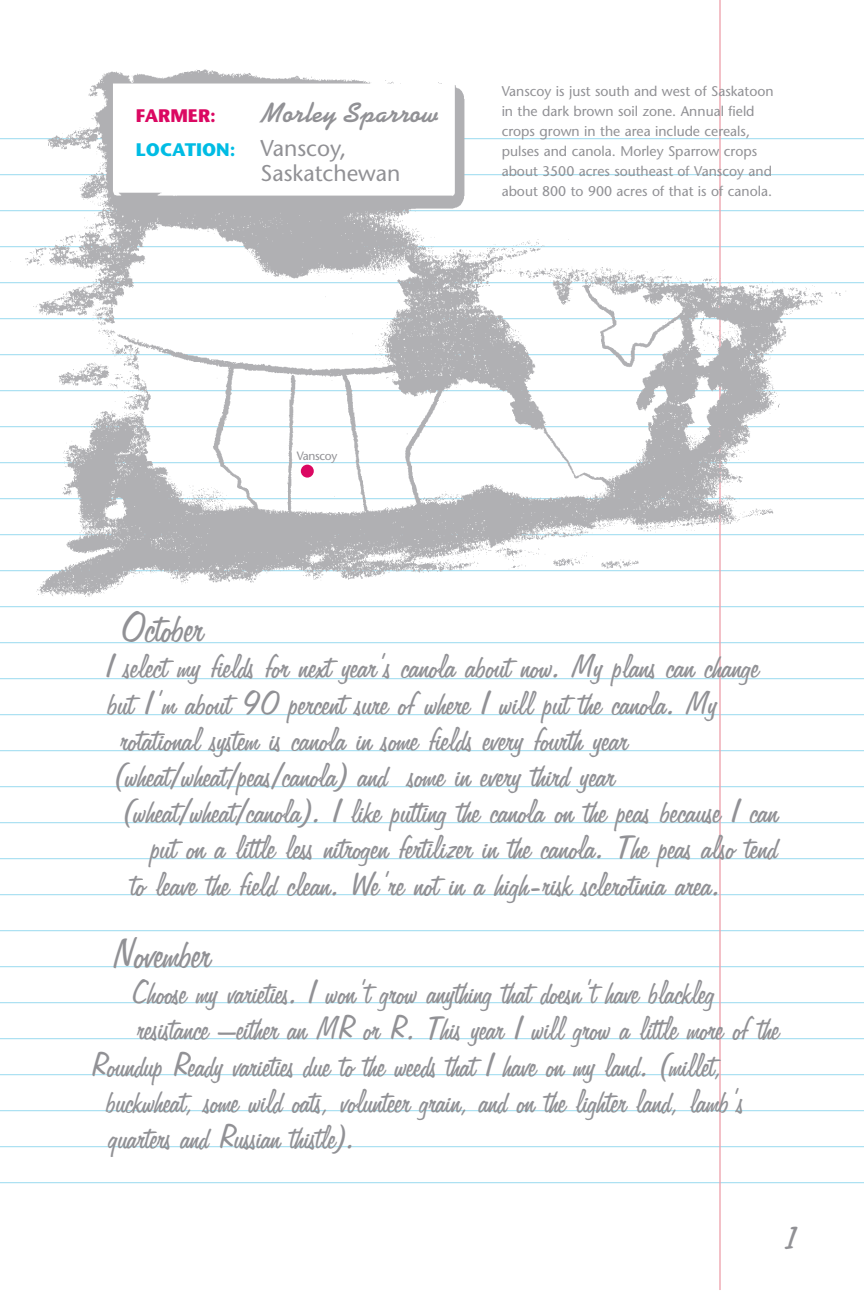
<style>
.page{position:relative;width:864px;height:1296px;background:#fff}
.page>*{position:absolute;margin:0;border:0;box-sizing:border-box;transform-origin:0 0}
.t1{font:48px "Freehand 575 BT Regular B";color:#919195;scale:.95 1}
.t2{font:38px "Freehand 575 BT Regular B";color:#919195}
.t3{font:38px "Freehand 575 BT Regular B";color:#919195;scale:.95 1}
.t4{font:36px "Freehand 575 BT Regular B";color:#919195}
.t5{font:700 28px "Kaufmann";letter-spacing:.02em;color:#919195}
.t6{font:22.8px "Stone Sans";color:#919195}
.t7{font:700 18.2px "Stone Sans";color:#00bce4}
.t8{font:700 18.2px "Stone Sans";color:#db0862}
.t9{font:14px/20px "Stone Sans";color:#919195}
.t10{font:12px "Stone Sans";letter-spacing:-.03em;color:#919195}
.s1{font-weight:400;font-size:22.8px;color:#919195}
</style>
<div class="page">
<hr style="left:0;top:642px;width:864px;height:1px;background:#abe0f2">
<hr style="left:0;top:678px;width:864px;height:1px;background:#abe0f2">
<hr style="left:0;top:714px;width:864px;height:1px;background:#abe0f2">
<hr style="left:0;top:750px;width:864px;height:1px;background:#abe0f2">
<hr style="left:0;top:786px;width:864px;height:1px;background:#abe0f2">
<hr style="left:0;top:822px;width:864px;height:1px;background:#abe0f2">
<hr style="left:0;top:858px;width:864px;height:1px;background:#abe0f2">
<hr style="left:0;top:894px;width:864px;height:1px;background:#abe0f2">
<hr style="left:0;top:930px;width:864px;height:1px;background:#abe0f2">
<hr style="left:0;top:966px;width:864px;height:1px;background:#abe0f2">
<hr style="left:0;top:1002px;width:864px;height:1px;background:#abe0f2">
<hr style="left:0;top:1038px;width:864px;height:1px;background:#abe0f2">
<hr style="left:0;top:1074px;width:864px;height:1px;background:#abe0f2">
<hr style="left:0;top:1110px;width:864px;height:1px;background:#abe0f2">
<hr style="left:0;top:1146px;width:864px;height:1px;background:#abe0f2">
<hr style="left:0;top:1182px;width:864px;height:1px;background:#abe0f2">
<hr style="left:719px;top:0;width:2px;height:1290px;background:#eea6b0">
<img style="left:0;top:47px;width:864px;height:567px">
<div style="left:301px;top:465px;width:13px;height:13px;background:#db0862;border-radius:50%"></div>
<p class="t8" style="left:136px;top:109px;width:82px">FARMER:</p>
<p class="t5" style="left:261px;top:102px;width:179px">Morley Sparrow</p>
<p class="t7" style="left:136px;top:143px;width:212px">LOCATION: <span class="s1">Vanscoy,</span></p>
<p class="t6" style="left:261px;top:164px;width:142px">Saskatchewan</p>
<p class="t9" style="left:502px;top:83px;width:274px">Vanscoy is just south and west of Saskatoon in the dark brown soil zone. Annual field crops grown in the area include cereals, pulses and canola. Morley Sparrow crops about 3500 acres southeast of Vanscoy and about 800 to 900 acres of that is of canola.</p>
<p class="t10" style="left:297px;top:452px;width:42px">Vanscoy</p>
<p class="t1" style="left:122px;top:597px;width:89px">October</p>
<p class="t2" style="left:107px;top:642px;width:655px">I select my fields for next year’s canola about now. My plans can change</p>
<p class="t2" style="left:109px;top:678px;width:611px">but I’m about 90 percent sure of where I will put the canola. My</p>
<p class="t2" style="left:122px;top:714px;width:509px">rotational system is canola in some fields every fourth year</p>
<p class="t2" style="left:115px;top:751px;width:503px">(wheat/wheat/peas/canola) and some in every third year</p>
<p class="t2" style="left:123px;top:787px;width:657px">(wheat/wheat/canola). I like putting the canola on the peas because I can</p>
<p class="t2" style="left:152px;top:823px;width:628px">put on a little less nitrogen fertilizer in the canola. The peas also tend</p>
<p class="t2" style="left:132px;top:859px;width:592px">to leave the field clean. We’re not in a high-risk sclerotinia area.</p>
<p class="t1" style="left:114px;top:922px;width:105px">November</p>
<p class="t3" style="left:133px;top:968px;width:615px">Choose my varieties. I won’t grow anything that doesn’t have blackleg</p>
<p class="t3" style="left:138px;top:1004px;width:677px">resistance –either an MR or R. This year I will grow a little more of the</p>
<p class="t3" style="left:92px;top:1040px;width:667px">Roundup Ready varieties due to the weeds that I have on my land. (millet,</p>
<p class="t3" style="left:108px;top:1076px;width:673px">buckwheat, some wild oats, volunteer grain, and on the lighter land, lamb’s</p>
<p class="t3" style="left:109px;top:1113px;width:261px">quarters and Russian thistle).</p>
<p class="t4" style="left:787px;top:1215px;width:11px">1</p>
</div>
